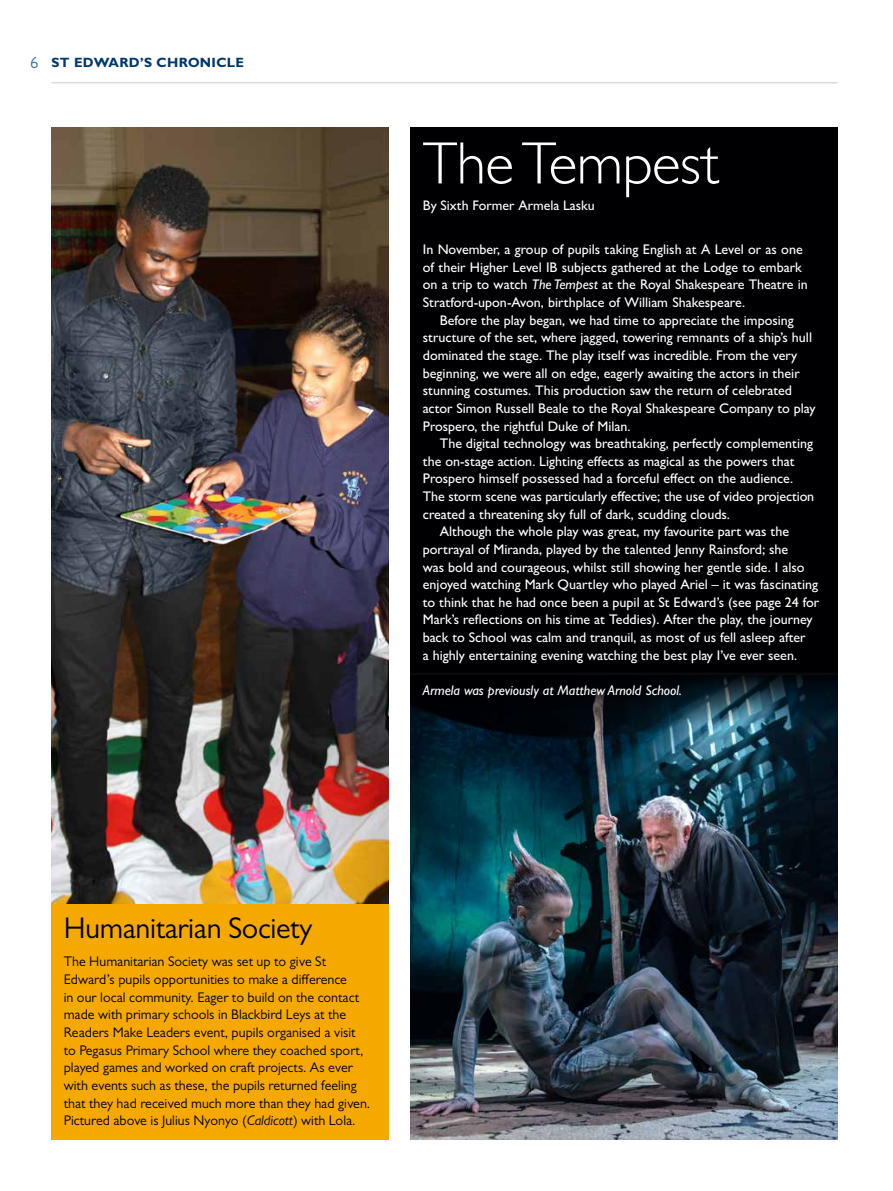
<style>
.page{position:relative;width:893px;height:1191px;background:#fff}
.page>*{position:absolute;margin:0;border:0;box-sizing:border-box;transform-origin:0 0}
.t1{font:300 60px "Gill Sans MT Pro";letter-spacing:-.01em;color:#fff}
.t2{font:30px "Gill Sans MT Pro";letter-spacing:-.01em;color:#000}
.t3{font:500 14.1px/17.7px "Gill Sans MT Pro";color:#fff}
.t4{font:14.1px/17.7px "Gill Sans MT Pro";color:#000}
.t5{font:italic 500 14.1px "Gill Sans MT Pro";color:#fff}
.t6{font:500 13.8px "Gill Sans MT Pro";color:#fff}
.t7{font:700 13.5px "Gill Sans MT Pro";letter-spacing:.025em;color:#003770}
.s1{font-weight:400;font-size:16.5px;color:#3873b9}
.s2{font-style:italic}
</style>
<div class="page">
<hr style="left:51px;top:82px;width:787px;height:1px;background:#d7dbdf">
<img style="left:51px;top:128px;width:338px;height:777px">
<div style="left:51px;top:905px;width:338px;height:235px;background:#f5a900"></div>
<img style="left:410px;top:128px;width:428px;height:1012px">
<p class="t7" style="left:30px;top:54px;width:216px"><span class="s1">6</span> ST EDWARD’S CHRONICLE</p>
<h1 class="t1" style="left:423px;top:127px;width:298px">The Tempest</h1>
<p class="t6" style="left:423px;top:197px;width:173px">By Sixth Former Armela Lasku</p>
<p class="t3" style="left:423px;top:240px;width:387px">In November, a group of pupils taking English at A Level or as one of their Higher Level IB subjects gathered at the Lodge to embark on a trip to watch <span class="s2">The Tempest</span> at the Royal Shakespeare Theatre in Stratford-upon-Avon, birthplace of William Shakespeare.</p>
<p class="t3" style="left:423px;top:311px;width:394px;text-indent:17px">Before the play began, we had time to appreciate the imposing structure of the set, where jagged, towering remnants of a ship’s hull dominated the stage. The play itself was incredible. From the very beginning, we were all on edge, eagerly awaiting the actors in their stunning costumes. This production saw the return of celebrated actor Simon Russell Beale to the Royal Shakespeare Company to play Prospero, the rightful Duke of Milan.</p>
<p class="t3" style="left:440px;top:434px;width:375px">The digital technology was breathtaking, perfectly complementing</p>
<p class="t3" style="left:423px;top:452px;width:373px">the on-stage action. Lighting effects as magical as the powers that</p>
<p class="t3" style="left:423px;top:469px;width:372px">Prospero himself possessed had a forceful effect on the audience.</p>
<p class="t3" style="left:423px;top:487px;width:393px">The storm scene was particularly effective; the use of video projection</p>
<p class="t3" style="left:423px;top:505px;width:309px">created a threatening sky full of dark, scudding clouds.</p>
<p class="t3" style="left:440px;top:522px;width:351px">Although the whole play was great, my favourite part was the</p>
<p class="t3" style="left:423px;top:540px;width:367px">portrayal of Miranda, played by the talented Jenny Rainsford; she</p>
<p class="t3" style="left:423px;top:558px;width:383px">was bold and courageous, whilst still showing her gentle side. I also</p>
<p class="t3" style="left:423px;top:575px;width:397px">enjoyed watching Mark Quartley who played Ariel – it was fascinating</p>
<p class="t3" style="left:423px;top:593px;width:398px">to think that he had once been a pupil at St Edward’s (see page 24 for</p>
<p class="t3" style="left:423px;top:610px;width:391px">Mark’s reflections on his time at Teddies). After the play, the journey</p>
<p class="t3" style="left:423px;top:628px;width:384px">back to School was calm and tranquil, as most of us fell asleep after</p>
<p class="t3" style="left:423px;top:646px;width:376px">a highly entertaining evening watching the best play I’ve ever seen.</p>
<p class="t5" style="left:423px;top:682px;width:261px">Armela was previously at Matthew Arnold School.</p>
<h2 class="t2" style="left:64px;top:910px;width:250px">Humanitarian Society</h2>
<p class="t4" style="left:64px;top:952px;width:308px">The Humanitarian Society was set up to give St Edward’s pupils opportunities to make a difference<br>in our local community. Eager to build on the contact made with primary schools in Blackbird Leys at the Readers Make Leaders event, pupils organised a visit to Pegasus Primary School where they coached sport, played games and worked on craft projects. As ever with events such as these, the pupils returned feeling that they had received much more than they had given.<br>Pictured above is Julius Nyonyo (<span class="s2">Caldicott</span>) with Lola.</p>
</div>
